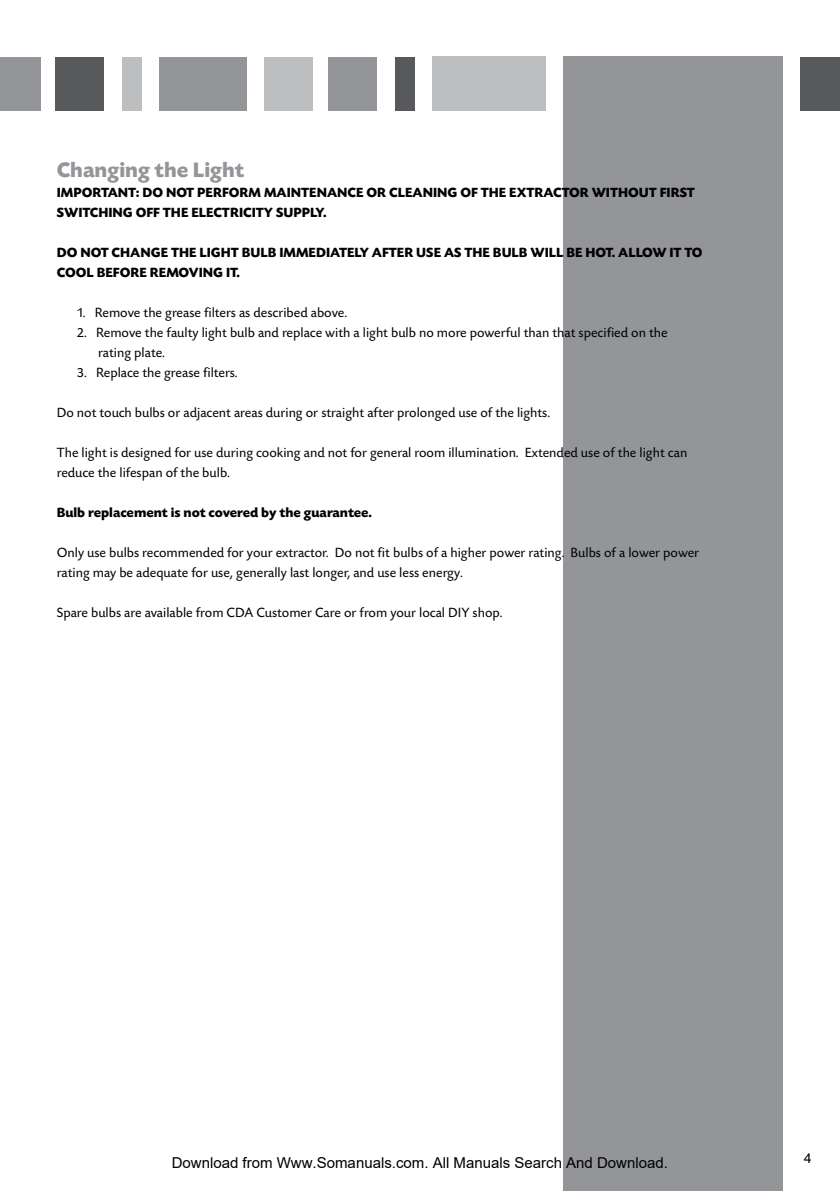
<style>
.page{position:relative;width:840px;height:1191px;background:#fff}
.page>*{position:absolute;margin:0;border:0;box-sizing:border-box;transform-origin:0 0}
.t1{font:700 22px "Today SB";color:#939598}
.t2{font:15px "Arial";color:#000}
.t3{font:14px/20px "Today SB";color:#000}
.t4{font:700 14px/20px "Today SB";color:#000}
.t5{font:14px "Helvetica";color:#000}
</style>
<div class="page">
<div style="left:800px;top:57px;width:39px;height:53px;background:#58595b"></div>
<div style="left:563px;top:57px;width:219px;height:1134px;background:#939598"></div>
<div style="left:394px;top:57px;width:20px;height:53px;background:#58595b"></div>
<div style="left:328px;top:57px;width:48px;height:53px;background:#939598"></div>
<div style="left:264px;top:57px;width:48px;height:53px;background:#bcbec0"></div>
<div style="left:159px;top:57px;width:88px;height:53px;background:#939598"></div>
<div style="left:122px;top:57px;width:19px;height:53px;background:#bcbec0"></div>
<div style="left:56px;top:57px;width:48px;height:53px;background:#58595b"></div>
<div style="left:0;top:57px;width:40px;height:53px;background:#939598"></div>
<div style="left:432px;top:57px;width:113px;height:54px;background:#bcbec0"></div>
<h1 class="t1" style="left:57px;top:158px;width:189px">Changing the Light</h1>
<p class="t4" style="left:57px;top:183px;width:639px">IMPORTANT: DO NOT PERFORM MAINTENANCE OR CLEANING OF THE EXTRACTOR WITHOUT FIRST<br>SWITCHING OFF THE ELECTRICITY SUPPLY.</p>
<p class="t4" style="left:57px;top:243px;width:647px">DO NOT CHANGE THE LIGHT BULB IMMEDIATELY AFTER USE AS THE BULB WILL BE HOT. ALLOW IT TO<br>COOL BEFORE REMOVING IT.</p>
<p class="t3" style="left:77px;top:303px;width:272px">1. Remove the grease filters as described above.</p>
<p class="t3" style="left:98px;top:323px;width:571px;text-indent:-21px">2. Remove the faulty light bulb and replace with a light bulb no more powerful than that specified on the rating plate.</p>
<p class="t3" style="left:77px;top:363px;width:162px">3. Replace the grease filters.</p>
<p class="t3" style="left:57px;top:403px;width:494px">Do not touch bulbs or adjacent areas during or straight after prolonged use of the lights.</p>
<p class="t3" style="left:57px;top:443px;width:631px">The light is designed for use during cooking and not for general room illumination. Extended use of the light can reduce the lifespan of the bulb.</p>
<p class="t4" style="left:57px;top:503px;width:317px">Bulb replacement is not covered by the guarantee.</p>
<p class="t3" style="left:57px;top:543px;width:643px">Only use bulbs recommended for your extractor. Do not fit bulbs of a higher power rating. Bulbs of a lower power rating may be adequate for use, generally last longer, and use less energy.</p>
<p class="t3" style="left:57px;top:603px;width:447px">Spare bulbs are available from CDA Customer Care or from your local DIY shop.</p>
<p class="t2" style="left:172px;top:1154px;width:497px">Download from Www.Somanuals.com. All Manuals Search And Download.</p>
<p class="t5" style="left:803px;top:1145px;width:9px">4</p>
</div>
